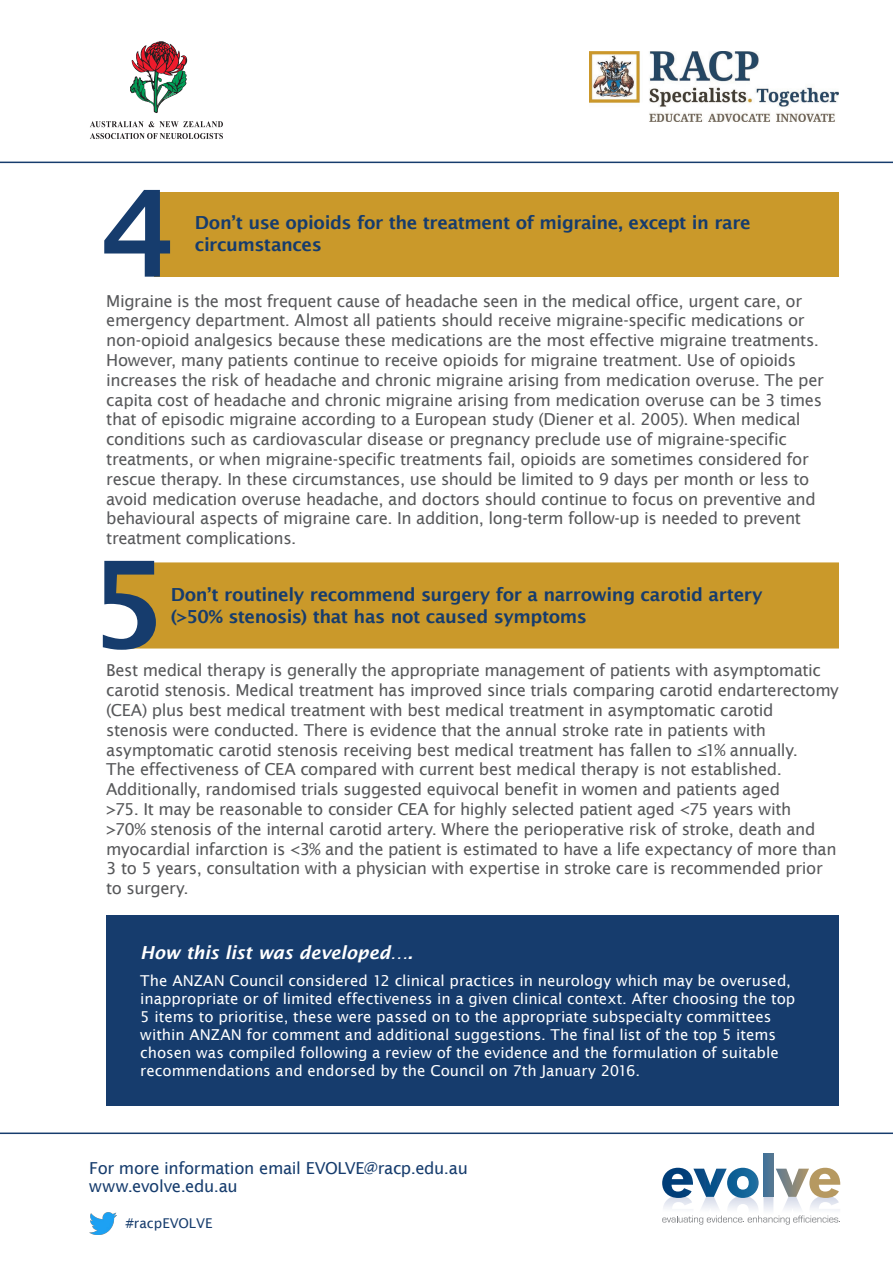
<style>
.page{position:relative;width:893px;height:1263px;background:#fff}
.page>*{position:absolute;margin:0;border:0;box-sizing:border-box;transform-origin:0 0}
.t1{font:600 120px "Lucida Sans";color:#163c6d}
.Head_01_blue{font:600 18px "Lucida Sans";letter-spacing:-.025em;color:#163c6d}
.Box_head{font:italic 600 18px "Lucida Sans";letter-spacing:-.01em;color:#fff}
.Body_text{font:16.5px/19.8px "Lucida Sans";letter-spacing:-.025em;color:#57585a}
.t2{font:16.5px/18px "Lucida Sans";letter-spacing:-.02em;color:#163c6d}
.Box_text{font:15px/18px "Lucida Sans";color:#fff}
.t3{font:13.5px "Lucida Sans";color:#163c6d}
</style>
<div class="page">
<hr style="left:0;top:1132px;width:893px;height:2px;background:#163c6d">
<hr style="left:0;top:162px;width:893px;height:1px;background:#163c6d">
<div style="left:763px;top:1153px;width:10px;height:44px;background:#4a7495"></div>
<svg style="left:662px;top:1168px;width:178px;height:57px"></svg>
<img style="left:89px;top:1212px;width:27px;height:22px">
<img style="left:590px;top:52px;width:249px;height:70px">
<svg style="left:130px;top:41px;width:58px;height:72px"></svg>
<svg style="left:90px;top:121px;width:133px;height:6px"></svg>
<svg style="left:90px;top:133px;width:133px;height:6px"></svg>
<div style="left:154px;top:192px;width:685px;height:85px;background:#ca992a"></div>
<div style="left:108px;top:562px;width:731px;height:86px;background:#ca992a"></div>
<div style="left:106px;top:915px;width:733px;height:191px;background:#163c6d"></div>
<p class="t1" style="left:100px;top:165px;width:78px">4</p>
<p class="Head_01_blue" style="left:195px;top:212px;width:557px">Don’t use opioids for the treatment of migraine, except in rare</p>
<p class="Head_01_blue" style="left:195px;top:234px;width:128px">circumstances</p>
<p class="Body_text" style="left:106px;top:291px;width:719px">Migraine is the most frequent cause of headache seen in the medical office, urgent care, or emergency department. Almost all patients should receive migraine-specific medications or non-opioid analgesics because these medications are the most effective migraine treatments.<br>However, many patients continue to receive opioids for migraine treatment. Use of opioids increases the risk of headache and chronic migraine arising from medication overuse. The per capita cost of headache and chronic migraine arising from medication overuse can be 3 times that of episodic migraine according to a European study (Diener et al. 2005). When medical conditions such as cardiovascular disease or pregnancy preclude use of migraine-specific treatments, or when migraine-specific treatments fail, opioids are sometimes considered for rescue therapy. In these circumstances, use should be limited to 9 days per month or less to avoid medication overuse headache, and doctors should continue to focus on preventive and behavioural aspects of migraine care. In addition, long-term follow-up is needed to prevent treatment complications.</p>
<p class="Head_01_blue" style="left:171px;top:584px;width:594px">Don’t routinely recommend surgery for a narrowing carotid artery</p>
<p class="t1" style="left:89px;top:536px;width:78px">5</p>
<p class="Head_01_blue" style="left:171px;top:606px;width:418px">(&gt;50% stenosis) that has not caused symptoms</p>
<p class="Body_text" style="left:106px;top:661px;width:734px">Best medical therapy is generally the appropriate management of patients with asymptomatic carotid stenosis. Medical treatment has improved since trials comparing carotid endarterectomy (CEA) plus best medical treatment with best medical treatment in asymptomatic carotid stenosis were conducted. There is evidence that the annual stroke rate in patients with asymptomatic carotid stenosis receiving best medical treatment has fallen to ≤1% annually.<br>The effectiveness of CEA compared with current best medical therapy is not established.<br>Additionally, randomised trials suggested equivocal benefit in women and patients aged<br>&gt;75. It may be reasonable to consider CEA for highly selected patient aged &lt;75 years with<br>&gt;70% stenosis of the internal carotid artery. Where the perioperative risk of stroke, death and myocardial infarction is &lt;3% and the patient is estimated to have a life expectancy of more than 3 to 5 years, consultation with a physician with expertise in stroke care is recommended prior to surgery.</p>
<p class="Box_head" style="left:140px;top:942px;width:274px">How this list was developed….</p>
<p class="Box_text" style="left:140px;top:971px;width:656px">The ANZAN Council considered 12 clinical practices in neurology which may be overused, inappropriate or of limited effectiveness in a given clinical context. After choosing the top 5 items to prioritise, these were passed on to the appropriate subspecialty committees within ANZAN for comment and additional suggestions. The final list of the top 5 items chosen was compiled following a review of the evidence and the formulation of suitable recommendations and endorsed by the Council on 7th January 2016.</p>
<p class="t2" style="left:89px;top:1159px;width:380px">For more information email EVOLVE@racp.edu.au www.evolve.edu.au</p>
<p class="t3" style="left:125px;top:1216px;width:88px">#racpEVOLVE</p>
</div>
